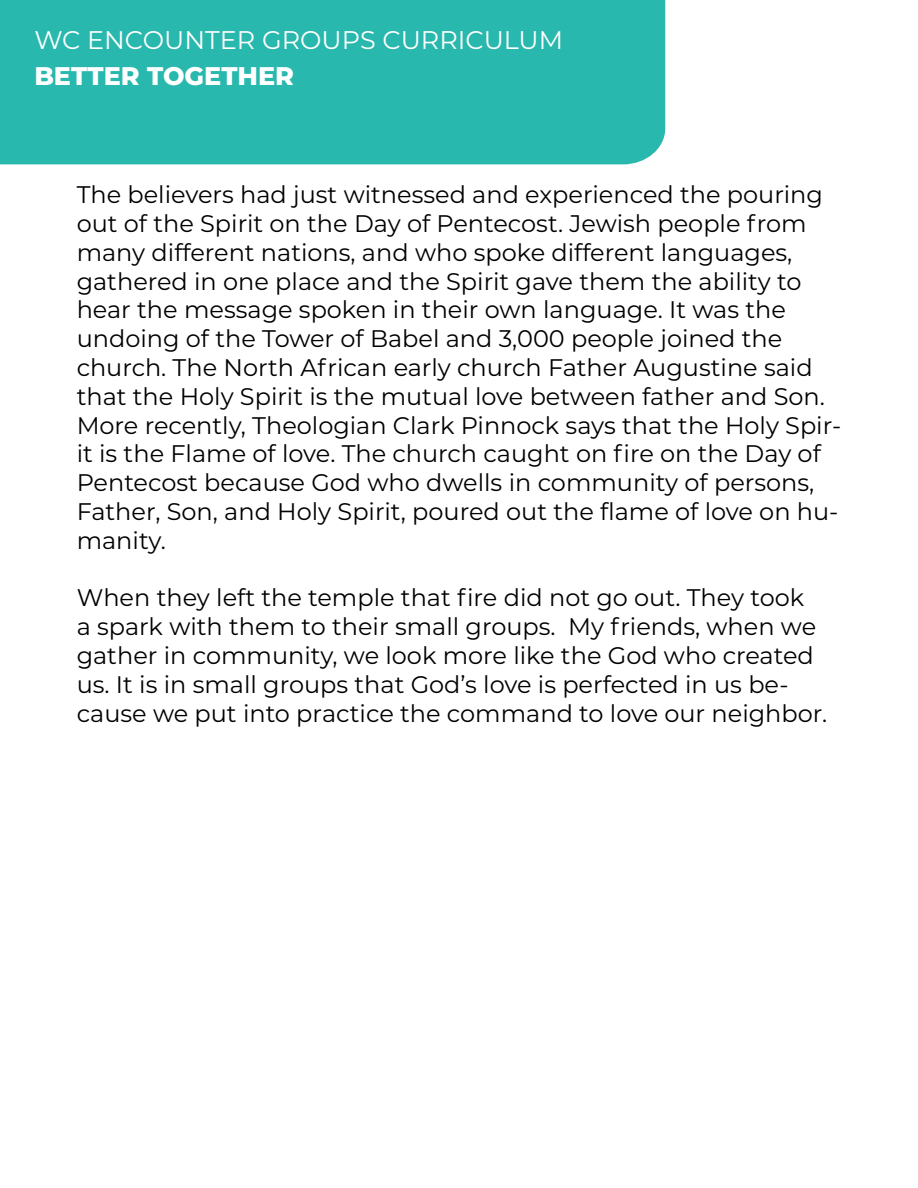
<style>
.page{position:relative;width:918px;height:1188px;background:#fff}
.page>*{position:absolute;margin:0;border:0;box-sizing:border-box;transform-origin:0 0}
.t1{font:25.5px "Montserrat";color:#fff}
.t2{font:800 25.5px "Montserrat";color:#fff}
.t3{font:24px/28.8px "Montserrat";color:#000}
</style>
<div class="page">
<div style="left:0;top:0;width:665px;height:164px;background:#29b8ad"></div>
<p class="t1" style="left:34px;top:22px;width:530px">WC ENCOUNTER GROUPS CURRICULUM</p>
<p class="t2" style="left:34px;top:57px;width:261px">BETTER TOGETHER</p>
<p class="t3" style="left:77px;top:180px;width:766px">The believers had just witnessed and experienced the pouring out of the Spirit on the Day of Pentecost. Jewish people from many different nations, and who spoke different languages, gathered in one place and the Spirit gave them the ability to hear the message spoken in their own language. It was the undoing of the Tower of Babel and 3,000 people joined the church. The North African early church Father Augustine said that the Holy Spirit is the mutual love between father and Son.<br>More recently, Theologian Clark Pinnock says that the Holy Spir&shy;it is the Flame of love. The church caught on fire on the Day of Pentecost because God who dwells in community of persons, Father, Son, and Holy Spirit, poured out the flame of love on hu&shy;manity.</p>
<p class="t3" style="left:77px;top:583px;width:752px">When they left the temple that fire did not go out. They took<br>a spark with them to their small groups. My friends, when we gather in community, we look more like the God who created us. It is in small groups that God’s love is perfected in us be&shy;cause we put into practice the command to love our neighbor.</p>
</div>
